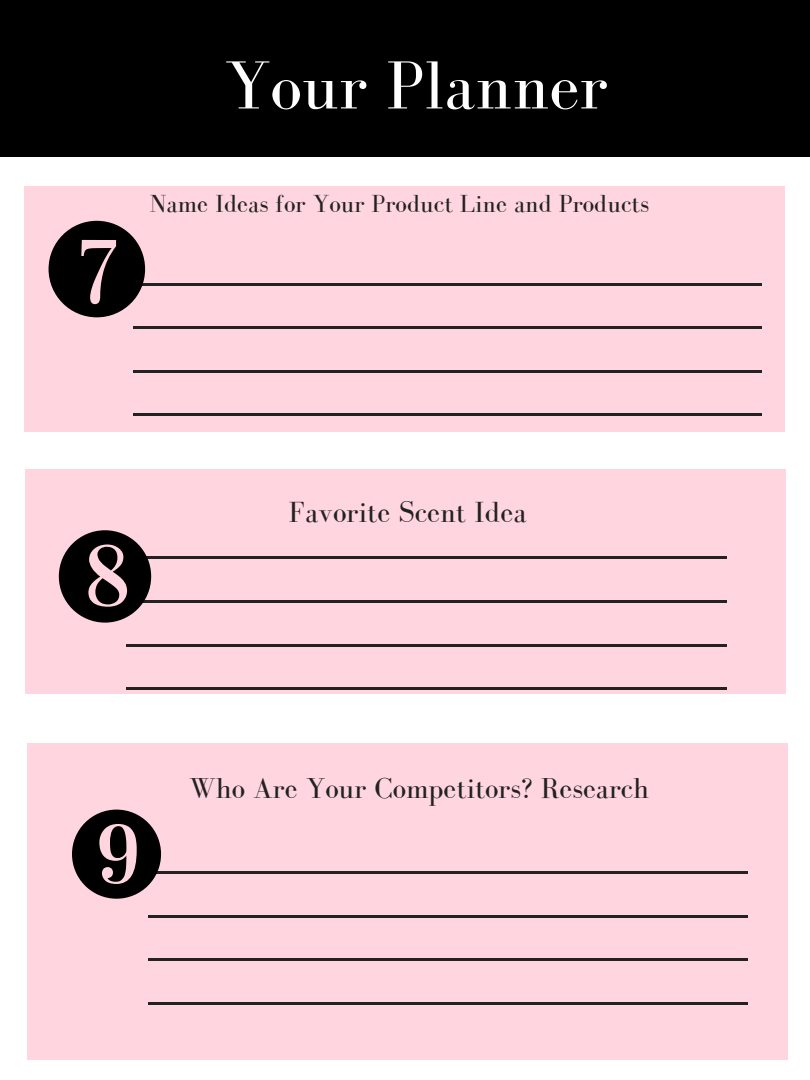
<style>
.page{position:relative;width:810px;height:1080px;background:#fff}
.page>*{position:absolute;margin:0;border:0;box-sizing:border-box;transform-origin:0 0}
.t1{font:70px "Bodoni FLF";color:#fff}
.t2{font:59.44px/43.6px "Abril Fatface";color:#222;text-align:justify}
.t3{font:30px "Bodoni FLF";color:#222}
.t4{font:29.69px "Bodoni FLF";color:#222}
.t5{font:25.44px "Bodoni FLF";color:#222}
</style>
<div class="page">
<div style="left:0;top:0;width:810px;height:142px;background:#000"></div>
<div style="left:739px;top:469px;width:47px;height:224px;background:#ffd6e0"></div>
<div style="left:73px;top:469px;width:666px;height:224px;background:#ffd6e0"></div>
<div style="left:26px;top:469px;width:47px;height:224px;background:#ffd6e0"></div>
<div style="left:740px;top:744px;width:48px;height:315px;background:#ffd6e0"></div>
<div style="left:75px;top:744px;width:665px;height:315px;background:#ffd6e0"></div>
<div style="left:28px;top:744px;width:47px;height:315px;background:#ffd6e0"></div>
<div style="left:737px;top:186px;width:48px;height:245px;background:#ffd6e0"></div>
<div style="left:72px;top:186px;width:665px;height:245px;background:#ffd6e0"></div>
<div style="left:25px;top:186px;width:47px;height:245px;background:#ffd6e0"></div>
<div style="left:0;top:14px;width:810px;height:143px;background:#000"></div>
<svg style="left:49px;top:221px;width:96px;height:96px"></svg>
<svg style="left:59px;top:530px;width:92px;height:93px"></svg>
<svg style="left:72px;top:810px;width:89px;height:89px"></svg>
<p class="t1" style="left:224px;top:47px;width:385px">Your Planner</p>
<p class="t5" style="left:150px;top:190px;width:501px">Name Ideas for Your Product Line and Products</p>
<p class="t2" style="left:133px;top:234px;width:630px">______________________ ______________________ ______________________ ______________________</p>
<p class="t3" style="left:289px;top:496px;width:240px">Favorite Scent Idea</p>
<p class="t2" style="left:126px;top:508px;width:602px">_____________________ _____________________ _____________________ _____________________</p>
<p class="t4" style="left:189px;top:772px;width:461px">Who Are Your Competitors? Research</p>
<p class="t2" style="left:148px;top:823px;width:602px">_____________________ _____________________ _____________________ _____________________</p>
</div>
